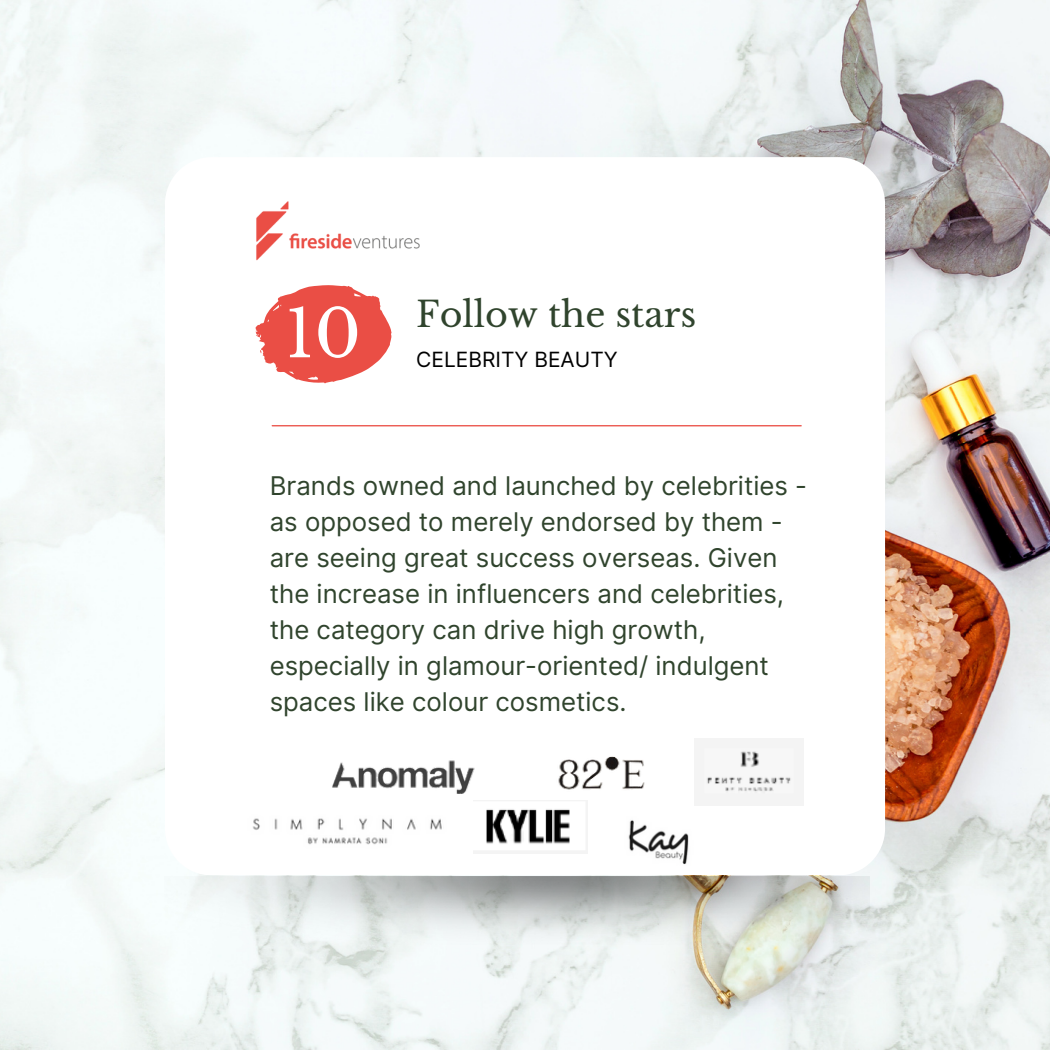
<style>
.page{position:relative;width:1050px;height:1050px;background:#fff}
.page>*{position:absolute;margin:0;border:0;box-sizing:border-box;transform-origin:0 0}
.t1{font:65.62px "Libre Baskerville";color:#fff}
.t2{font:35px "Libre Baskerville";color:#30442d}
.t3{font:25.72px/36.1px "Inter";color:#30442d}
.t4{font:21px "Inter";color:#000}
</style>
<div class="page">
<img style="left:0;top:0;width:1050px;height:1050px">
<div style="left:165px;top:157px;width:720px;height:718px;background:#fff;border-radius:47px"></div>
<img style="left:165px;top:877px;width:705px;height:68px">
<hr style="left:272px;top:425px;width:529px;height:1px;background:#ea4e45">
<svg style="left:255px;top:285px;width:137px;height:99px"></svg>
<img style="left:256px;top:201px;width:164px;height:60px">
<img style="left:695px;top:739px;width:109px;height:67px">
<img style="left:474px;top:801px;width:114px;height:52px">
<img style="left:628px;top:820px;width:61px;height:45px">
<img style="left:332px;top:760px;width:143px;height:34px">
<img style="left:552px;top:756px;width:93px;height:45px">
<img style="left:253px;top:818px;width:189px;height:27px">
<p class="t1" style="left:285px;top:294px;width:78px">10</p>
<p class="t2" style="left:416px;top:293px;width:282px">Follow the stars</p>
<p class="t4" style="left:416px;top:347px;width:203px">CELEBRITY BEAUTY</p>
<p class="t3" style="left:270px;top:467px;width:539px">Brands owned and launched by celebrities - as opposed to merely endorsed by them - are seeing great success overseas. Given the increase in influencers and celebrities, the category can drive high growth, especially in glamour-oriented/ indulgent spaces like colour cosmetics.</p>
</div>
